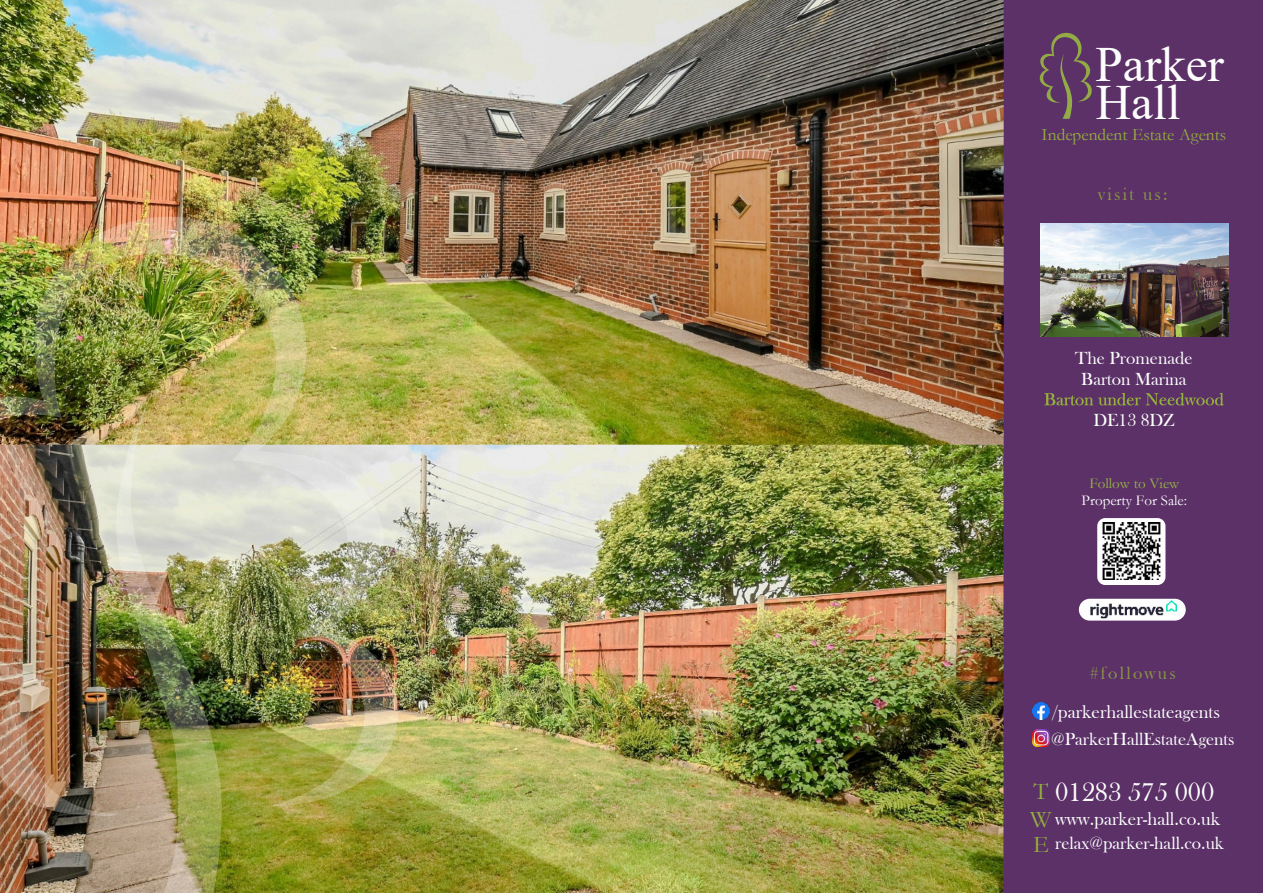
<style>
.page{position:relative;width:1263px;height:893px;background:#fff}
.page>*{position:absolute;margin:0;border:0;box-sizing:border-box;transform-origin:0 0}
.t1{font:49.2px "Times New Roman";color:#fefefe}
.t2{font:27px "Bask Old Face";color:#fefefe}
.t3{font:24px/52.2px "Garamond";color:#95b03c}
.t4{font:18.75px "Bask Old Face";color:#fefefe}
.t5{font:18px/20.5px "Bask Old Face";color:#fefefe;text-align:center}
.t6{font:18px "Bask Old Face";color:#fff}
.t7{font:18px "Bask Old Face";letter-spacing:.125em;color:rgb(149 176 60/.8)}
.t8{font:17.4px "Garamond";color:#95b03c}
.t9{font:15px "Garamond";color:#fff}
.t10{font:15px "Garamond";color:#98b645}
</style>
<div class="page">
<div style="left:1001px;top:0;width:262px;height:893px;background:#5b3167"></div>
<img style="left:0;top:0;width:1004px;height:893px">
<svg style="left:1044px;top:393px;width:180px;height:13px"></svg>
<img style="left:1032px;top:702px;width:18px;height:18px">
<img style="left:1032px;top:729px;width:17px;height:18px">
<svg style="left:1039px;top:32px;width:53px;height:87px"></svg>
<img style="left:1041px;top:223px;width:187px;height:114px">
<div style="left:1079px;top:599px;width:107px;height:22px;background:#fff;border:1px solid #fff;border-radius:10px"></div>
<img style="left:1090px;top:601px;width:86px;height:17px">
<div style="left:1097px;top:518px;width:68px;height:67px;background:#fff;border-radius:8px"></div>
<img style="left:1102px;top:522px;width:59px;height:58px">
<svg style="left:115px;top:819px;width:107px;height:74px"></svg>
<img style="left:0;top:181px;width:439px;height:638px">
<h1 class="t1" style="left:1095px;top:47px;width:130px">Parker</h1>
<h1 class="t1" style="left:1096px;top:85px;width:86px">Hall</h1>
<p class="t8" style="left:1042px;top:128px;width:186px">Independent Estate Agents</p>
<p class="t7" style="left:1098px;top:187px;width:71px">visit us:</p>
<p class="t5" style="left:1075px;top:349px;width:119px">The Promenade<br>Barton Marina</p>
<p class="t5" style="left:1093px;top:411px;width:83px">DE13 8DZ</p>
<p class="t10" style="left:1089px;top:478px;width:91px">Follow to View</p>
<p class="t9" style="left:1081px;top:495px;width:107px">Property For Sale:</p>
<p class="t7" style="left:1090px;top:667px;width:87px">#followus</p>
<p class="t4" style="left:1052px;top:705px;width:169px">/parkerhallestateagents</p>
<p class="t5" style="left:1051px;top:730px;width:185px">@ParkerHallEstateAgents</p>
<h2 class="t2" style="left:1055px;top:782px;width:161px">01283 575 000</h2>
<p class="t4" style="left:1055px;top:812px;width:166px">www.parker-hall.co.uk</p>
<p class="t6" style="left:1055px;top:836px;width:170px">relax@parker-hall.co.uk</p>
<h3 class="t3" style="left:1033px;top:769px;width:17px">T<br>E</h3>
<h3 class="t3" style="left:1030px;top:796px;width:23px">W</h3>
</div>
